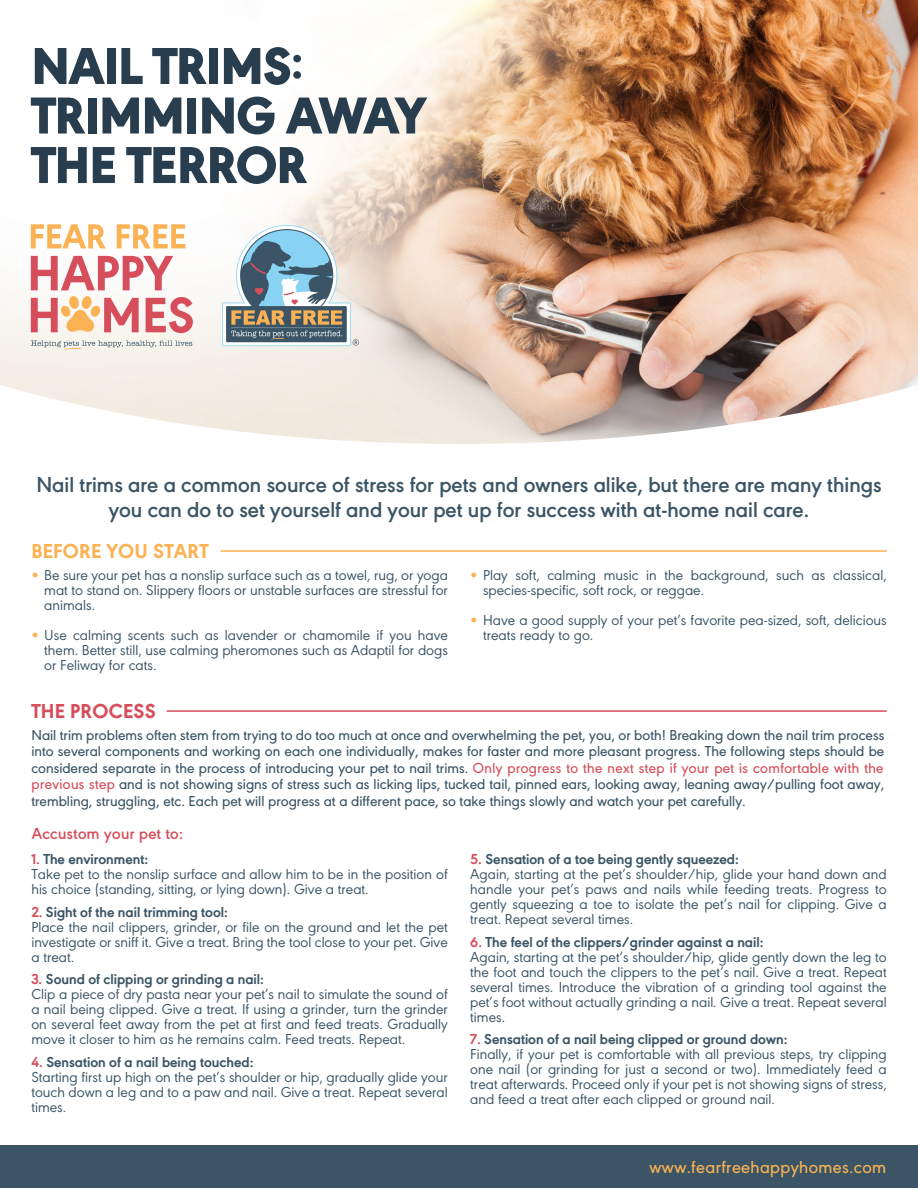
<style>
.page{position:relative;width:918px;height:1188px;background:#fff}
.page>*{position:absolute;margin:0;border:0;box-sizing:border-box;transform-origin:0 0}
.t1{font:900 54px/49.5px "URW Geometric";letter-spacing:-.015em;color:#283e4e}
.t2{font:600 22.5px/24px "URW Geometric";color:#3b5566;text-align:center}
.t3{font:800 21px "URW Geometric";letter-spacing:.01em;color:#fbb254}
.t4{font:800 21px "URW Geometric";letter-spacing:.01em;color:#d64e5b}
.t5{font:500 18px "URW Geometric";letter-spacing:.02em;color:#fbb254}
.t6{font:600 16.5px "URW Geometric";color:#d64e5b}
.t7{font:15px/15px "URW Geometric";color:#3b5566}
.t8{font:500 15px/16.5px "URW Geometric";color:#3b5566;text-align:justify}
.t9{font:500 15px "URW Geometric";color:#d64e5b}
.s1{font-weight:700}
.s2{font-weight:700;color:#fbb254}
.s3{font-weight:700;color:#d64e5b}
</style>
<div class="page">
<div style="left:0;top:1146px;width:918px;height:42px;background:#3b5566"></div>
<img style="left:0;top:0;width:918px;height:444px">
<svg style="left:31px;top:224px;width:75px;height:24px"></svg>
<svg style="left:117px;top:224px;width:68px;height:24px"></svg>
<svg style="left:31px;top:256px;width:142px;height:34px"></svg>
<svg style="left:146px;top:297px;width:47px;height:36px"></svg>
<svg style="left:31px;top:340px;width:161px;height:11px;background:#dbdbd8"></svg>
<svg style="left:31px;top:296px;width:108px;height:36px"></svg>
<svg style="left:222px;top:225px;width:137px;height:121px"></svg>
<hr style="left:221px;top:550px;width:666px;height:2px;background:#fbb254">
<hr style="left:167px;top:710px;width:720px;height:2px;background:#d64e5b">
<h1 class="t1" style="left:32px;top:38px;width:396px">NAIL TRIMS<span class="s1">:<br></span>TRIMMING AWAY<br>THE TERROR</h1>
<h2 class="t2" style="left:36px;top:471px;width:847px">Nail trims are a common source of stress for pets and owners alike, but there are many things you can do to set yourself and your pet up for success with at-home nail care.</h2>
<h3 class="t3" style="left:31px;top:535px;width:179px">BEFORE YOU START</h3>
<p class="t7" style="left:44px;top:566px;width:405px;text-align:justify;text-indent:-13px"><span class="s2">•</span> Be sure your pet has a nonslip surface such as a towel, rug, or yoga mat to stand on. Slippery floors or unstable surfaces are stressful for animals.</p>
<p class="t7" style="left:44px;top:626px;width:405px;text-align:justify;text-indent:-13px"><span class="s2">•</span> Use calming scents such as lavender or chamomile if you have them. Better still, use calming pheromones such as Adaptil for dogs or Feliway for cats.</p>
<p class="t7" style="left:483px;top:566px;width:405px;text-indent:-13px"><span class="s2">•</span> Play soft, calming music in the background, such as classical, species-specific, soft rock, or reggae.</p>
<p class="t7" style="left:483px;top:611px;width:405px;text-indent:-13px"><span class="s2">•</span> Have a good supply of your pet’s favorite pea-sized, soft, delicious treats ready to go.</p>
<h3 class="t4" style="left:32px;top:695px;width:126px">THE PROCESS</h3>
<p class="t8" style="left:31px;top:725px;width:854px">Nail trim problems often stem from trying to do too much at once and overwhelming the pet, you, or both! Breaking down the nail trim process into several components and working on each one individually, makes for faster and more pleasant progress. The following steps should be considered separate in the process of introducing your pet to nail trims.</p>
<p class="t9" style="left:473px;top:760px;width:412px;rotate:-1deg">Only progress to the next step if your pet is comfortable with the</p>
<p class="t8" style="left:31px;top:775px;width:854px;text-indent:88px">and is not showing signs of stress such as licking lips, tucked tail, pinned ears, looking away, leaning away/pulling foot away, trembling, struggling, etc. Each pet will progress at a different pace, so take things slowly and watch your pet carefully.</p>
<p class="t6" style="left:31px;top:823px;width:153px;rotate:-1deg">Accustom your pet to:</p>
<p class="t9" style="left:31px;top:774px;width:85px;rotate:-1deg">previous step</p>
<p class="t7" style="left:31px;top:851px;width:418px"><span class="s3">1.</span> <span class="s1">The environment:<br></span>Take pet to the nonslip surface and allow him to be in the position of his choice (standing, sitting, or lying down). Give a treat.</p>
<p class="t7" style="left:31px;top:903px;width:418px"><span class="s3">2.</span> <span class="s1">Sight of the nail trimming tool:<br></span>Place the nail clippers, grinder, or file on the ground and let the pet investigate or sniff it. Give a treat. Bring the tool close to your pet. Give a treat.</p>
<p class="t7" style="left:31px;top:971px;width:418px"><span class="s3">3.</span> <span class="s1">Sound of clipping or grinding a nail:<br></span>Clip a piece of dry pasta near your pet’s nail to simulate the sound of a nail being clipped. Give a treat. If using a grinder, turn the grinder on several feet away from the pet at first and feed treats. Gradually move it closer to him as he remains calm. Feed treats. Repeat.</p>
<p class="t7" style="left:31px;top:1053px;width:418px"><span class="s3">4.</span> <span class="s1">Sensation of a nail being touched:<br></span>Starting first up high on the pet’s shoulder or hip, gradually glide your touch down a leg and to a paw and nail. Give a treat. Repeat several times.</p>
<p class="t7" style="left:470px;top:851px;width:418px"><span class="s3">5.</span> <span class="s1">Sensation of a toe being gently squeezed:<br></span>Again, starting at the pet’s shoulder/hip, glide your hand down and handle your pet’s paws and nails while feeding treats. Progress to gently squeezing a toe to isolate the pet’s nail for clipping. Give a treat. Repeat several times.</p>
<p class="t7" style="left:470px;top:933px;width:418px"><span class="s3">6.</span> <span class="s1">The feel of the clippers/grinder against a nail:<br></span>Again, starting at the pet’s shoulder/hip, glide gently down the leg to the foot and touch the clippers to the pet’s nail. Give a treat. Repeat several times. Introduce the vibration of a grinding tool against the pet’s foot without actually grinding a nail. Give a treat. Repeat several times.</p>
<p class="t7" style="left:470px;top:1031px;width:418px"><span class="s3">7.</span> <span class="s1">Sensation of a nail being clipped or ground down:<br></span>Finally, if your pet is comfortable with all previous steps, try clipping one nail (or grinding for just a second or two). Immediately feed a treat afterwards. Proceed only if your pet is not showing signs of stress, and feed a treat after each clipped or ground nail.</p>
<p class="t5" style="left:650px;top:1154px;width:238px">www.fearfreehappyhomes.com</p>
</div>
